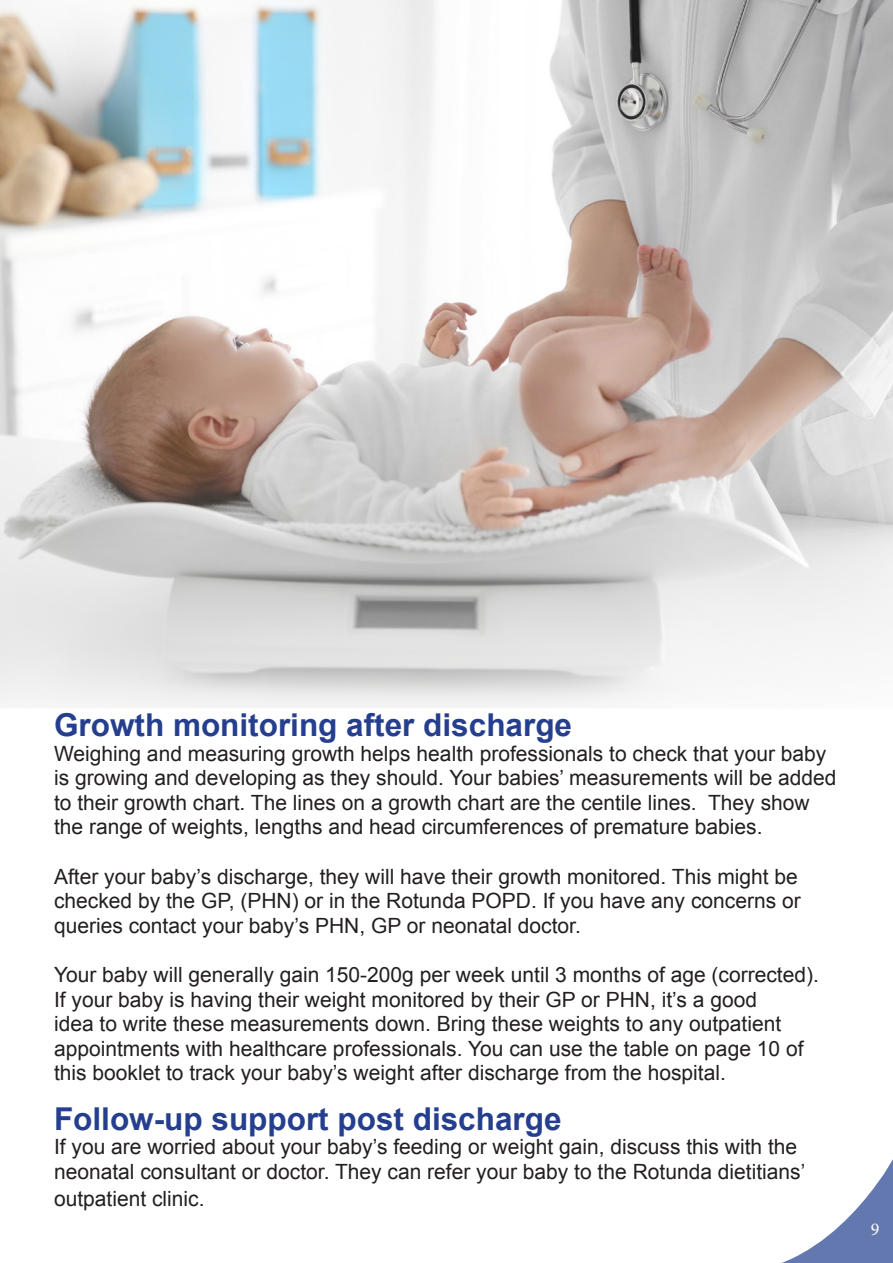
<style>
.page{position:relative;width:893px;height:1263px;background:#fff}
.page>*{position:absolute;margin:0;border:0;box-sizing:border-box;transform-origin:0 0}
.t1{font:700 31.5px "Arial";color:#253f8e}
.t2{font:21px/24.6px "Arial";color:#231f20}
.t3{font:18px "Minion Pro";color:#fff}
</style>
<div class="page">
<img style="left:0;top:0;width:893px;height:708px">
<svg style="left:782px;top:1159px;width:111px;height:104px"></svg>
<p class="t1" style="left:54px;top:704px;width:520px">Growth monitoring after discharge</p>
<p class="t2" style="left:54px;top:741px;width:784px">Weighing and measuring growth helps health professionals to check that your baby is growing and developing as they should. Your babies’ measurements will be added to their growth chart. The lines on a growth chart are the centile lines. They show the range of weights, lengths and head circumferences of premature babies.</p>
<p class="t2" style="left:54px;top:864px;width:748px">After your baby’s discharge, they will have their growth monitored. This might be checked by the GP, (PHN) or in the Rotunda POPD. If you have any concerns or queries contact your baby’s PHN, GP or neonatal doctor.</p>
<p class="t2" style="left:54px;top:962px;width:766px">Your baby will generally gain 150-200g per week until 3 months of age (corrected).<br>If your baby is having their weight monitored by their GP or PHN, it’s a good<br>idea to write these measurements down. Bring these weights to any outpatient appointments with healthcare professionals. You can use the table on page 10 of this booklet to track your baby’s weight after discharge from the hospital.</p>
<p class="t1" style="left:54px;top:1098px;width:509px">Follow-up support post discharge</p>
<p class="t2" style="left:54px;top:1135px;width:753px">If you are worried about your baby’s feeding or weight gain, discuss this with the neonatal consultant or doctor. They can refer your baby to the Rotunda dietitians’</p>
<p class="t2" style="left:54px;top:1187px;width:152px">outpatient clinic.</p>
<p class="t3" style="left:871px;top:1217px;width:10px">9</p>
</div>
